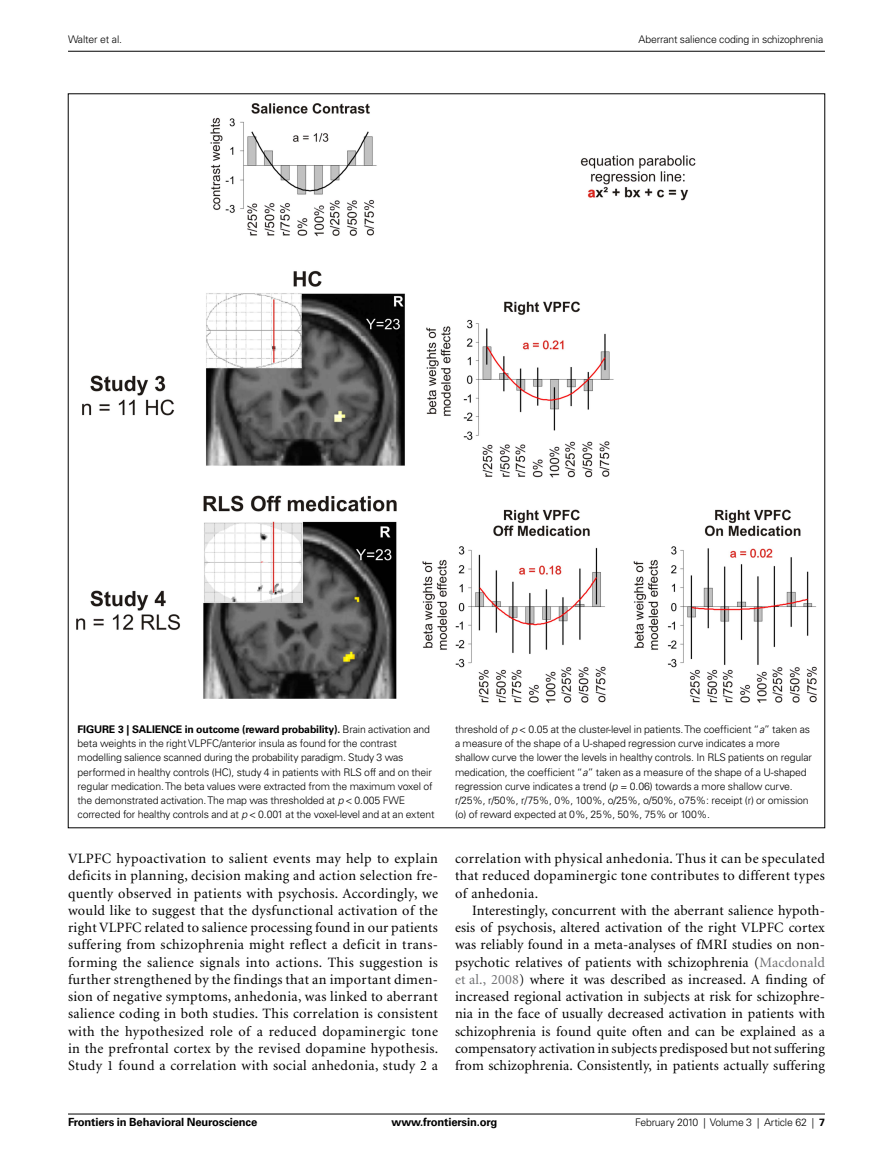
<style>
.page{position:relative;width:893px;height:1170px;background:#fff}
.page>*{position:absolute;margin:0;border:0;box-sizing:border-box;transform-origin:0 0}
.t1{font:14.25px/17.2px "Minion";letter-spacing:.025em;color:#000;text-align:justify}
.t2{font:700 11.25px "Univers";letter-spacing:-.015em;color:#000}
.t3{font:300 10.5px/14.2px "Univers";letter-spacing:-.015em;color:#000}
.s1{font-weight:700}
.s2{font-style:italic}
.s3{color:#707173}
</style>
<div class="page">
<hr style="left:68px;top:1113px;width:757px;height:1px;background:#000">
<hr style="left:68px;top:51px;width:757px;height:1px;background:#000">
<img style="left:77px;top:103px;width:739px;height:599px">
<p class="t3" style="left:68px;top:33px;width:56px">Walter et al.</p>
<p class="t3" style="left:638px;top:33px;width:186px">Aberrant salience coding in schizophrenia</p>
<p class="t3" style="left:78px;top:722px;width:359px"><span class="s1">FIGURE 3 | SALIENCE in outcome (reward probability).</span> Brain activation and beta weights in the right VLPFC/anterior insula as found for the contrast modelling salience scanned during the probability paradigm. Study 3 was performed in healthy controls (HC), study 4 in patients with RLS off and on their regular medication. The beta values were extracted from the maximum voxel of the demonstrated activation. The map was thresholded at <span class="s2">p</span> 0.005 FWE corrected for healthy controls and at <span class="s2">p</span> 0.001 at the voxel-level and at an extent</p>
<p class="t3" style="left:455px;top:722px;width:358px">threshold of <span class="s2">p</span> 0.05 at the cluster-level in patients. The coefficient “<span class="s2">a</span>” taken as a measure of the shape of a U-shaped regression curve indicates a more shallow curve the lower the levels in healthy controls. In RLS patients on regular medication, the coefficient “<span class="s2">a</span>” taken as a measure of the shape of a U-shaped regression curve indicates a trend (<span class="s2">p</span> = 0.06) towards a more shallow curve. r/25%, r/50%, r/75%, 0%, 100%, o/25%, o/50%, o75%: receipt (r) or omission (o) of reward expected at 0%, 25%, 50%, 75% or 100%.</p>
<p class="t1" style="left:68px;top:851px;width:372px">VLPFC hypoactivation to salient events may help to explain deficits in planning, decision making and action selection fre&shy;quently observed in patients with psychosis. Accordingly, we would like to suggest that the dysfunctional activation of the right VLPFC related to salience processing found in our patients suffering from schizophrenia might reflect a deficit in trans&shy;forming the salience signals into actions. This suggestion is further strengthened by the findings that an important dimen&shy;sion of negative symptoms, anhedonia, was linked to aberrant salience coding in both studies. This correlation is consistent with the hypothesized role of a reduced dopaminergic tone in the prefrontal cortex by the revised dopamine hypothesis.<br>Study 1 found a correlation with social anhedonia, study 2 a</p>
<p class="t1" style="left:455px;top:851px;width:371px">correlation with physical anhedonia. Thus it can be speculated that reduced dopaminergic tone contributes to different types of anhedonia.</p>
<p class="t1" style="left:455px;top:902px;width:371px;text-indent:17px">Interestingly, concurrent with the aberrant salience hypoth&shy;esis of psychosis, altered activation of the right VLPFC cortex was reliably found in a meta-analyses of fMRI studies on non&shy;psychotic relatives of patients with schizophrenia (<span class="s3">Macdonald et al., 2008</span>) where it was described as increased. A finding of increased regional activation in subjects at risk for schizophre&shy;nia in the face of usually decreased activation in patients with schizophrenia is found quite often and can be explained as a compensatory activation in subjects predisposed but not suffering from schizophrenia. Consistently, in patients actually suffering</p>
<p class="t2" style="left:68px;top:1117px;width:191px">Frontiers in Behavioral Neuroscience</p>
<p class="t2" style="left:392px;top:1117px;width:107px">www.frontiersin.org</p>
<p class="t3" style="left:635px;top:1115px;width:191px">February 2010 | Volume 3 | Article 62 | <span class="s1">7</span></p>
</div>
